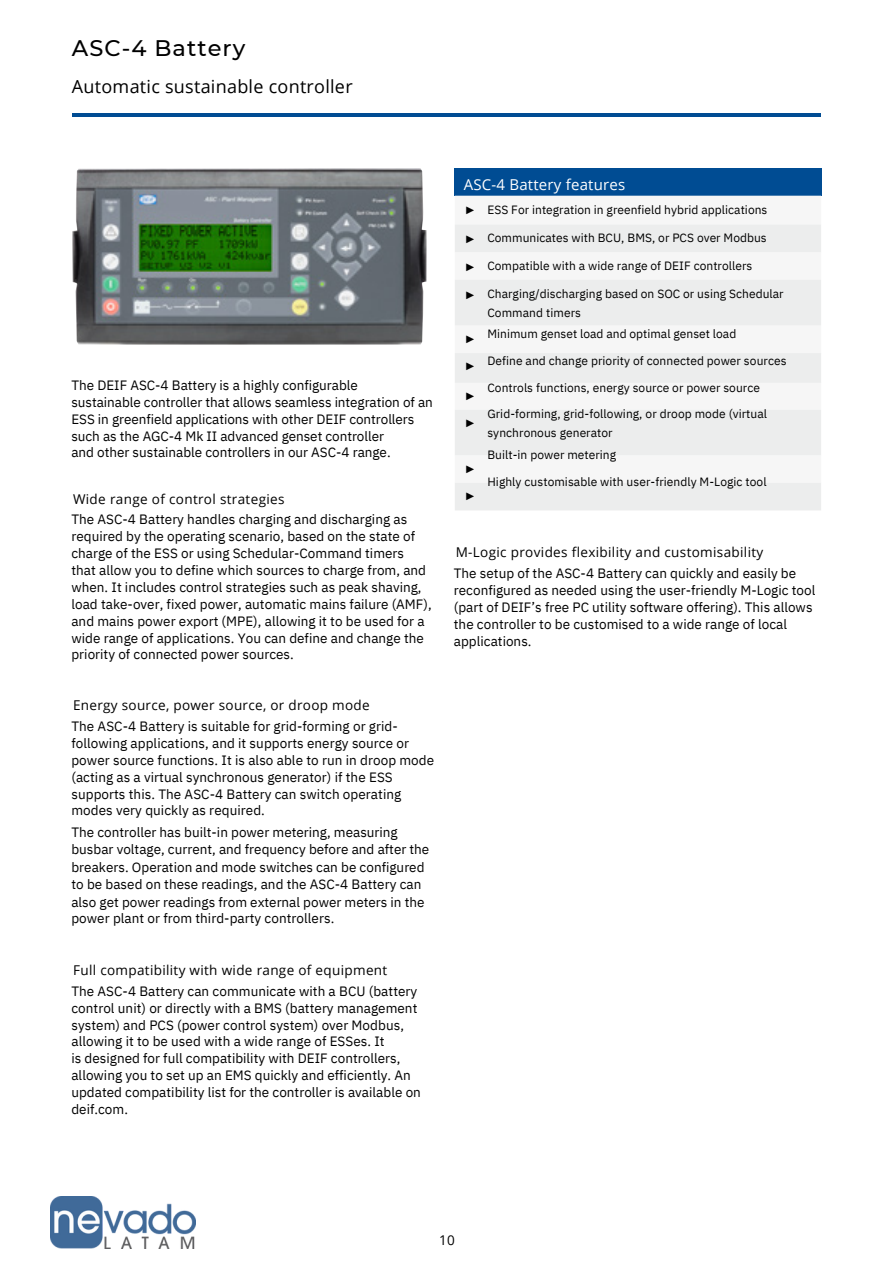
<style>
.page{position:relative;width:893px;height:1264px;background:#fff}
.page>*{position:absolute;margin:0;border:0;box-sizing:border-box;transform-origin:0 0}
.t1{font:500 22.5px "Montserrat";letter-spacing:.045em;color:#000}
.t2{font:18px "Open Sans";letter-spacing:.015em;color:#000}
.t3{font:15px "Open Sans";letter-spacing:.015em;color:#fff}
.t4{font:13.5px/16.8px "IBM Plex Sans";color:#000}
.t5{font:13.5px "Open Sans";letter-spacing:.025em;color:#000}
.t6{font:13.05px/28.2px "Liberation Serif";color:#000}
.t7{font:12px "IBM Plex Sans";letter-spacing:.005em;color:#000}
</style>
<div class="page">
<hr style="left:72px;top:113px;width:749px;height:3px;background:#004c93">
<img style="left:72px;top:168px;width:354px;height:176px">
<div style="left:455px;top:168px;width:366px;height:28px;background:#004c93"></div>
<svg style="left:455px;top:224px;width:366px;height:286px;fill:#eceded"></svg>
<img style="left:51px;top:1196px;width:145px;height:52px">
<p class="t1" style="left:72px;top:34px;width:175px">ASC-4 Battery</p>
<p class="t2" style="left:72px;top:74px;width:282px">Automatic sustainable controller</p>
<h4 class="t4" style="left:71px;top:376px;width:363px">The DEIF ASC-4 Battery is a highly configurable<br>sustainable controller that allows seamless integration of an ESS in greenfield applications with other DEIF controllers such as the AGC-4 Mk II advanced genset controller<br>and other sustainable controllers in our ASC-4 range.</h4>
<h2 class="t5" style="left:73px;top:489px;width:213px">Wide range of control strategies</h2>
<h4 class="t4" style="left:71px;top:511px;width:362px">The ASC-4 Battery handles charging and discharging as required by the operating scenario, based on the state of charge of the ESS or using Schedular-Command timers that allow you to define which sources to charge from, and when. It includes control strategies such as peak shaving, load take-over, fixed power, automatic mains failure (AMF), and mains power export (MPE), allowing it to be used for a wide range of applications. You can define and change the priority of connected power sources.</h4>
<p class="t5" style="left:73px;top:695px;width:298px">Energy source, power source, or droop mode</p>
<h4 class="t4" style="left:71px;top:717px;width:364px">The ASC-4 Battery is suitable for grid-forming or grid&shy;following applications, and it supports energy source or power source functions. It is also able to run in droop mode (acting as a virtual synchronous generator) if the ESS supports this. The ASC-4 Battery can switch operating modes very quickly as required.</h4>
<h4 class="t4" style="left:71px;top:823px;width:359px;line-height:17.2px">The controller has built-in power metering, measuring busbar voltage, current, and frequency before and after the breakers. Operation and mode switches can be configured to be based on these readings, and the ASC-4 Battery can</h4>
<h3 class="t4" style="left:71px;top:893px;width:354px">also get power readings from external power meters in the power plant or from third-party controllers.</h3>
<h4 class="t5" style="left:73px;top:960px;width:315px">Full compatibility with wide range of equipment</h4>
<h4 class="t4" style="left:71px;top:982px;width:351px">The ASC-4 Battery can communicate with a BCU (battery control unit) or directly with a BMS (battery management system) and PCS (power control system) over Modbus, allowing it to be used with a wide range of ESSes. It<br>is designed for full compatibility with DEIF controllers, allowing you to set up an EMS quickly and efficiently. An updated compatibility list for the controller is available on deif.com.</h4>
<p class="t3" style="left:463px;top:174px;width:163px">ASC-4 Battery features</p>
<p class="t6" style="left:464px;top:196px;width:14px;text-align:justify">► ► ► ►</p>
<p class="t6" style="left:464px;top:325px;width:14px;line-height:27px">► ►</p>
<p class="t6" style="left:464px;top:381px;width:14px">►</p>
<p class="t6" style="left:464px;top:408px;width:14px">►</p>
<p class="t6" style="left:464px;top:455px;width:14px;line-height:27px">► ►</p>
<p class="t7" style="left:487px;top:202px;width:281px">ESS For integration in greenfield hybrid applications</p>
<p class="t7" style="left:487px;top:230px;width:281px">Communicates with BCU, BMS, or PCS over Modbus</p>
<p class="t7" style="left:487px;top:258px;width:266px">Compatible with a wide range of DEIF controllers</p>
<p class="t7" style="left:487px;top:286px;width:298px">Charging/discharging based on SOC or using Schedular</p>
<p class="t7" style="left:487px;top:305px;width:95px">Command timers</p>
<p class="t7" style="left:487px;top:325px;width:250px">Minimum genset load and optimal genset load</p>
<p class="t7" style="left:487px;top:352px;width:300px">Define and change priority of connected power sources</p>
<p class="t7" style="left:487px;top:379px;width:274px">Controls functions, energy source or power source</p>
<h4 class="t7" style="left:487px;top:405px;width:281px">Grid-forming, grid-following, or droop mode (virtual</h4>
<h4 class="t7" style="left:487px;top:424px;width:127px">synchronous generator</h4>
<p class="t7" style="left:487px;top:447px;width:130px">Built-in power metering</p>
<p class="t7" style="left:487px;top:474px;width:281px">Highly customisable with user-friendly M-Logic tool</p>
<h4 class="t5" style="left:455px;top:542px;width:309px">M-Logic provides flexibility and customisability</h4>
<p class="t4" style="left:454px;top:564px;width:363px">The setup of the ASC-4 Battery can quickly and easily be reconfigured as needed using the user-friendly M-Logic tool (part of DEIF’s free PC utility software offering). This allows the controller to be customised to a wide range of local applications.</p>
<h4 class="t5" style="left:439px;top:1230px;width:17px">10</h4>
</div>
